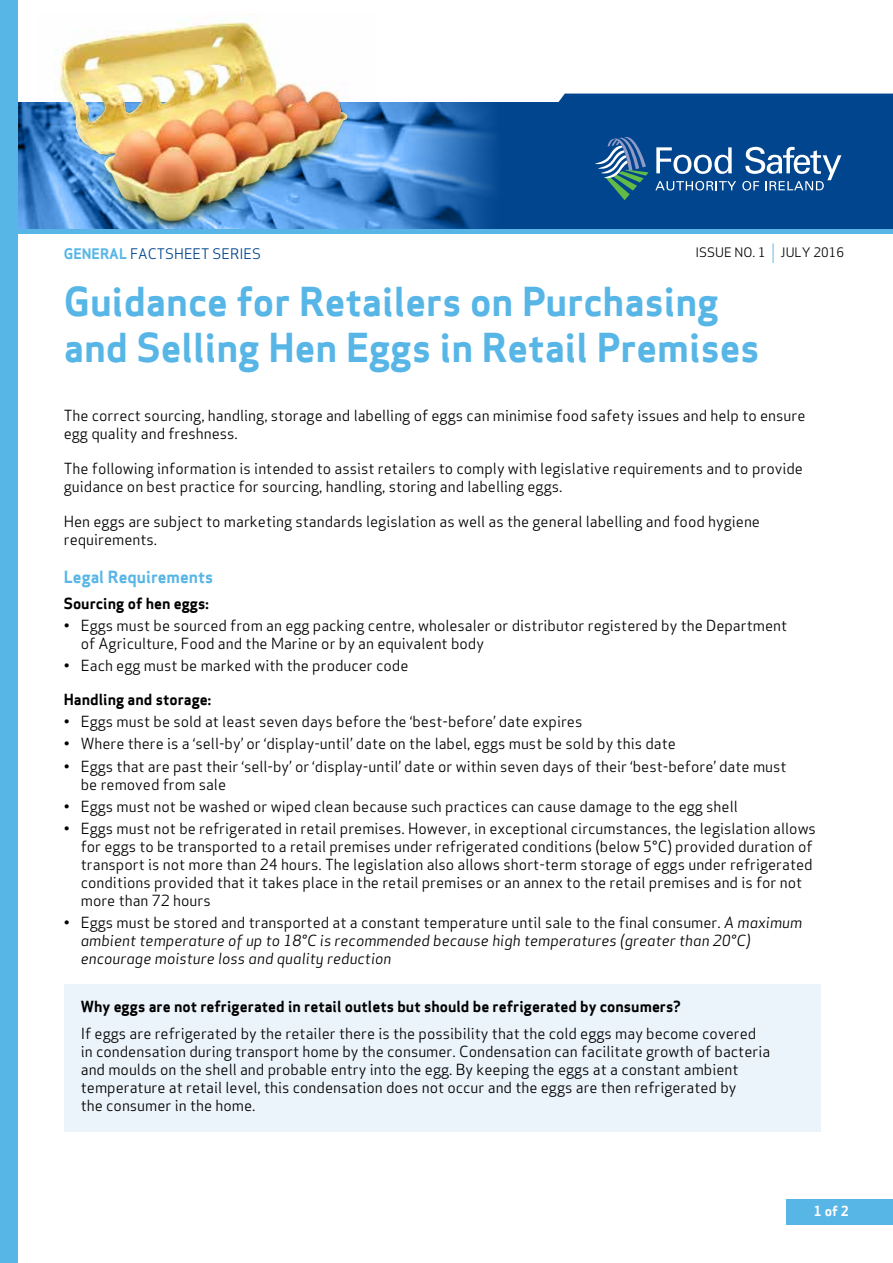
<style>
.page{position:relative;width:893px;height:1263px;background:#fff}
.page>*{position:absolute;margin:0;border:0;box-sizing:border-box;transform-origin:0 0}
.t1{font:39px/46.5px "Apex Sans Bold T";color:#58b6e7}
.K__Heading{font:16.5px "Apex Sans Bold T";color:#58b6e7}
.K__Bullet{font:15px/18px "Apex Sans Book T";color:#000}
.K__Body{font:15px/18px "Apex Sans Book T";color:#000}
.K__Bullet-2{font:15px/18px "Apex Sans Book Italic T";color:#000}
.K__Body-2{font:15px "Apex Sans Bold T";color:#000}
.K__Sub_Head{font:15px "Apex Sans Bold T";color:#000}
.t2{font:14.25px "Apex Sans Book T";color:#00458d}
.t3{font:13.5px "Apex Sans Bold T";color:#fff}
.t4{font:12.75px "Apex Sans Book T";color:#000}
.s1{font-size:19.2px;color:#58b6e7}
.s2{font-family:"Apex Sans Bold T";color:#58b6e7}
.s3{font-family:"Apex Sans Book T"}
</style>
<div class="page">
<div style="left:64px;top:984px;width:757px;height:148px;background:#ecf4fb"></div>
<div style="left:558px;top:94px;width:335px;height:8px;background:#00458d"></div>
<div style="left:0;top:102px;width:893px;height:128px;background:#00458d"></div>
<img style="left:17px;top:102px;width:485px;height:128px">
<svg style="left:656px;top:147px;width:76px;height:27px"></svg>
<svg style="left:655px;top:181px;width:81px;height:10px"></svg>
<svg style="left:742px;top:147px;width:99px;height:44px"></svg>
<svg style="left:595px;top:137px;width:54px;height:63px"></svg>
<div style="left:787px;top:1199px;width:106px;height:26px;background:#58b6e7"></div>
<hr style="left:0;top:230px;width:893px;height:4px;background:#58b6e7">
<div style="left:0;top:0;width:17px;height:1263px;background:#58b6e7"></div>
<img style="left:37px;top:22px;width:340px;height:208px">
<img style="left:59px;top:23px;width:263px;height:199px">
<p class="t4" style="left:695px;top:244px;width:150px">ISSUE NO. 1 <span class="s1">|</span> JULY 2016</p>
<p class="t2" style="left:64px;top:244px;width:199px"><span class="s2">GENERAL</span> FACTSHEET SERIES</p>
<p class="t1" style="left:64px;top:278px;width:697px">Guidance for Retailers on Purchasing and Selling Hen Eggs in Retail Premises</p>
<p class="K__Body" style="left:64px;top:407px;width:743px">The correct sourcing, handling, storage and labelling of eggs can minimise food safety issues and help to ensure egg quality and freshness.</p>
<p class="K__Body" style="left:64px;top:460px;width:741px">The following information is intended to assist retailers to comply with legislative requirements and to provide guidance on best practice for sourcing, handling, storing and labelling eggs.</p>
<p class="K__Body" style="left:64px;top:513px;width:698px">Hen eggs are subject to marketing standards legislation as well as the general labelling and food hygiene requirements.</p>
<p class="K__Heading" style="left:64px;top:566px;width:151px">Legal Requirements</p>
<p class="K__Sub_Head" style="left:64px;top:593px;width:147px">Sourcing of hen eggs:</p>
<p class="K__Bullet" style="left:81px;top:616px;width:708px;text-indent:-17px">• Eggs must be sourced from an egg packing centre, wholesaler or distributor registered by the Department of Agriculture, Food and the Marine or by an equivalent body</p>
<p class="K__Bullet" style="left:64px;top:656px;width:346px">• Each egg must be marked with the producer code</p>
<p class="K__Sub_Head" style="left:64px;top:689px;width:149px">Handling and storage:</p>
<p class="K__Bullet" style="left:64px;top:712px;width:520px">• Eggs must be sold at least seven days before the ‘best-before’ date expires</p>
<p class="K__Bullet" style="left:64px;top:735px;width:614px">• Where there is a ‘sell-by’ or ‘display-until’ date on the label, eggs must be sold by this date</p>
<p class="K__Bullet" style="left:81px;top:757px;width:707px;text-indent:-17px">• Eggs that are past their ‘sell-by’ or ‘display-until’ date or within seven days of their ‘best-before’ date must be removed from sale</p>
<p class="K__Bullet" style="left:64px;top:797px;width:675px">• Eggs must not be washed or wiped clean because such practices can cause damage to the egg shell</p>
<p class="K__Bullet" style="left:81px;top:819px;width:737px;text-indent:-17px">• Eggs must not be refrigerated in retail premises. However, in exceptional circumstances, the legislation allows for eggs to be transported to a retail premises under refrigerated conditions (below 5°C) provided duration of transport is not more than 24 hours. The legislation also allows short-term storage of eggs under refrigerated conditions provided that it takes place in the retail premises or an annex to the retail premises and is for not more than 72 hours</p>
<p class="K__Bullet-2" style="left:81px;top:914px;width:723px;text-indent:-17px"><span class="s3">• Eggs must be stored and transported at a constant temperature until sale to the final consumer.</span> A maximum ambient temperature of up to 18°C is recommended because high temperatures (greater than 20°C) encourage moisture loss and quality reduction</p>
<p class="K__Body-2" style="left:81px;top:997px;width:602px">Why eggs are not refrigerated in retail outlets but should be refrigerated by consumers?</p>
<p class="K__Body" style="left:81px;top:1024px;width:691px">If eggs are refrigerated by the retailer there is the possibility that the cold eggs may become covered in condensation during transport home by the consumer. Condensation can facilitate growth of bacteria and moulds on the shell and probable entry into the egg. By keeping the eggs at a constant ambient temperature at retail level, this condensation does not occur and the eggs are then refrigerated by<br>the consumer in the home.</p>
<p class="t3" style="left:814px;top:1202px;width:37px">1 of 2</p>
</div>
